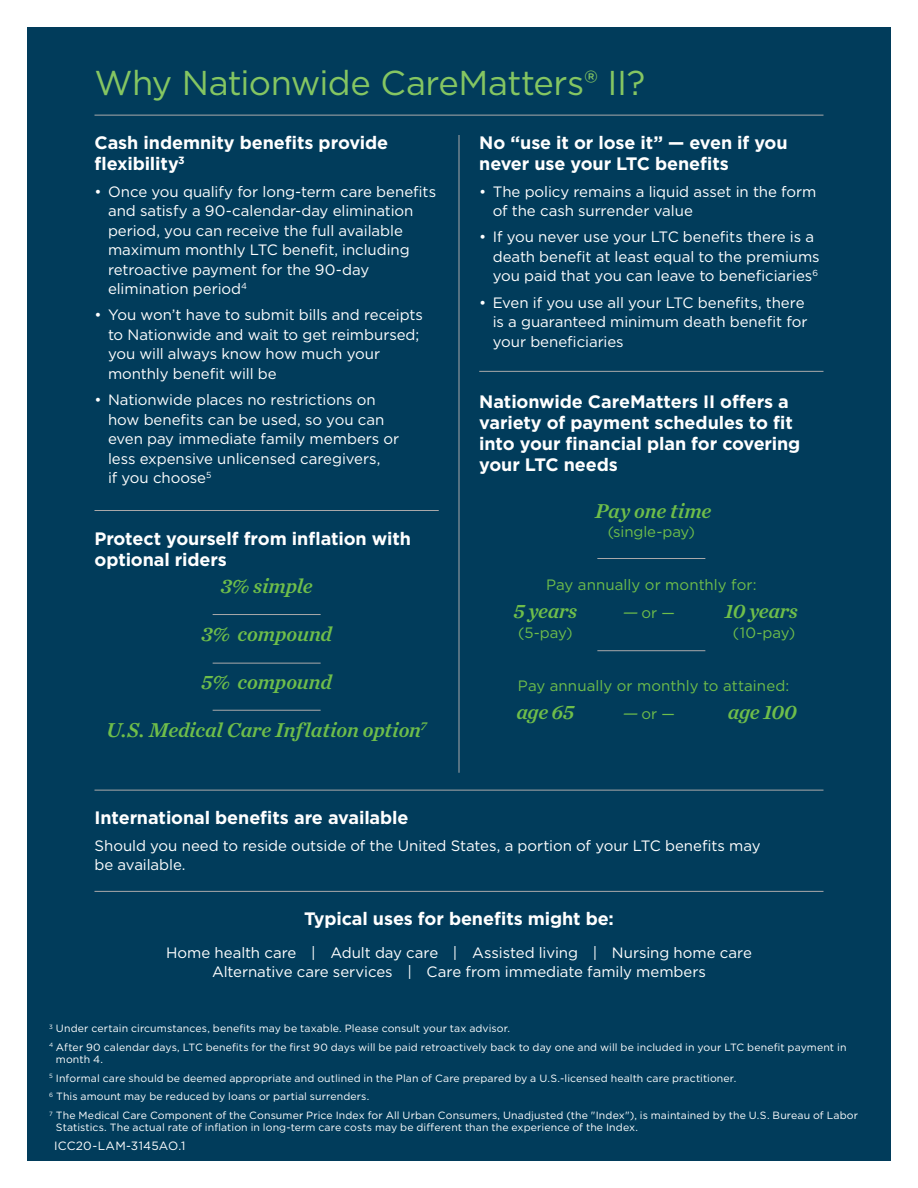
<style>
.page{position:relative;width:918px;height:1188px;background:#fff}
.page>*{position:absolute;margin:0;border:0;box-sizing:border-box;transform-origin:0 0}
.h2_CM_Heads{font:34.5px "Gotham";letter-spacing:-.015em;color:#85c662}
.h3_CM_Subs{font:italic 21px "Chronicle Text G1 Semi";letter-spacing:-.01em;color:#6fbe4a}
.h3_CM_Subs-2{font:700 18px/21px "Gotham";letter-spacing:-.005em;color:#fff}
.CM_Body{font:15px/19.5px "Gotham";letter-spacing:-.005em;color:#fff}
.CM_Bullets{font:15px "Gotham";letter-spacing:-.005em;color:#fff}
.h3_CM_Subs-3{font:15px "Gotham";color:#6fbe4a}
.CM_Body-2{font:12px "Gotham";letter-spacing:.015em;color:#fff}
.CM_Body-3{font:10.5px/12px "Gotham";letter-spacing:.01em;color:#fff}
.s1{font-family:"Chronicle Text G1 Semi";font-style:italic;font-size:19.5px}
</style>
<div class="page">
<div style="left:27px;top:27px;width:864px;height:1134px;background:#013c5b"></div>
<hr style="left:597px;top:650px;width:108px;height:1px;background:#aaa9aa">
<hr style="left:597px;top:558px;width:108px;height:1px;background:#aaa9aa">
<hr style="left:213px;top:614px;width:108px;height:1px;background:#aaa9aa">
<hr style="left:213px;top:663px;width:108px;height:1px;background:#aaa9aa">
<hr style="left:213px;top:710px;width:108px;height:1px;background:#aaa9aa">
<hr style="left:94px;top:510px;width:345px;height:1px;background:#aaa9aa">
<hr style="left:94px;top:790px;width:730px;height:1px;background:#aaa9aa">
<hr style="left:94px;top:891px;width:730px;height:1px;background:#aaa9aa">
<hr style="left:94px;top:115px;width:730px;height:1px;background:#aaa9aa">
<hr style="left:479px;top:371px;width:344px;height:1px;background:#aaa9aa">
<hr style="left:459px;top:135px;width:1px;height:638px;background:#aaa9aa">
<h2 class="h2_CM_Heads" style="left:94px;top:61px;width:552px">Why Nationwide CareMatters® II?</h2>
<h3 class="h3_CM_Subs-2" style="left:94px;top:132px;width:295px">Cash indemnity benefits provide flexibility<sup>3</sup></h3>
<p class="CM_Body" style="left:108px;top:181px;width:330px;text-indent:-14px">• Once you qualify for long-term care benefits and satisfy a 90-calendar-day elimination period, you can receive the full available maximum monthly LTC benefit, including retroactive payment for the 90-day elimination period<sup>4</sup></p>
<p class="CM_Body" style="left:108px;top:305px;width:317px;text-indent:-14px">• You won’t have to submit bills and receipts to Nationwide and wait to get reimbursed; you will always know how much your monthly benefit will be</p>
<p class="CM_Body" style="left:108px;top:390px;width:293px;text-indent:-14px">• Nationwide places no restrictions on how benefits can be used, so you can even pay immediate family members or less expensive unlicensed caregivers,<br>if you choose<sup>5</sup></p>
<h3 class="h3_CM_Subs-2" style="left:479px;top:132px;width:310px">No “use it or lose it” — even if you never use your LTC benefits</h3>
<p class="CM_Body" style="left:493px;top:181px;width:325px;text-indent:-14px">• The policy remains a liquid asset in the form of the cash surrender value</p>
<p class="CM_Body" style="left:493px;top:227px;width:329px;text-indent:-14px">• If you never use your LTC benefits there is a death benefit at least equal to the premiums you paid that you can leave to beneficiaries<sup>6</sup></p>
<p class="CM_Body" style="left:493px;top:292px;width:316px;text-indent:-14px">• Even if you use all your LTC benefits, there is a guaranteed minimum death benefit for your beneficiaries</p>
<h3 class="h3_CM_Subs-2" style="left:479px;top:391px;width:323px">Nationwide CareMatters II offers a variety of payment schedules to fit into your financial plan for covering your LTC needs</h3>
<h3 class="h3_CM_Subs" style="left:595px;top:494px;width:118px">Pay one time</h3>
<h3 class="h3_CM_Subs-3" style="left:608px;top:522px;width:89px">(single-pay)</h3>
<h3 class="h3_CM_Subs-3" style="left:546px;top:575px;width:212px">Pay annually or monthly for:</h3>
<h3 class="h3_CM_Subs" style="left:513px;top:595px;width:65px">5 years</h3>
<h3 class="h3_CM_Subs-3" style="left:623px;top:603px;width:54px"><span class="s1">—</span> or —</h3>
<h3 class="h3_CM_Subs" style="left:725px;top:595px;width:75px">10 years</h3>
<h3 class="h3_CM_Subs-3" style="left:518px;top:623px;width:56px">(5-pay)</h3>
<h3 class="h3_CM_Subs-3" style="left:733px;top:623px;width:64px">(10-pay)</h3>
<h3 class="h3_CM_Subs-3" style="left:518px;top:676px;width:273px">Pay annually or monthly to attained:</h3>
<h3 class="h3_CM_Subs" style="left:516px;top:695px;width:59px">age 65</h3>
<h3 class="h3_CM_Subs-3" style="left:623px;top:704px;width:54px"><span class="s1">—</span> or —</h3>
<h3 class="h3_CM_Subs" style="left:728px;top:695px;width:70px">age 100</h3>
<h3 class="h3_CM_Subs-2" style="left:94px;top:528px;width:318px">Protect yourself from inflation with optional riders</h3>
<p class="h3_CM_Subs" style="left:221px;top:570px;width:94px">3% simple</p>
<p class="h3_CM_Subs" style="left:201px;top:618px;width:133px">3% compound</p>
<p class="h3_CM_Subs" style="left:201px;top:666px;width:132px">5% compound</p>
<p class="h3_CM_Subs" style="left:106px;top:714px;width:322px">U.S. Medical Care Inflation option<sup>7</sup></p>
<h3 class="h3_CM_Subs-2" style="left:94px;top:807px;width:316px">International benefits are available</h3>
<p class="CM_Body" style="left:94px;top:835px;width:668px">Should you need to reside outside of the United States, a portion of your LTC benefits may be available.</p>
<h3 class="h3_CM_Subs-2" style="left:304px;top:908px;width:311px">Typical uses for benefits might be:</h3>
<p class="CM_Bullets" style="left:166px;top:943px;width:587px">Home health care | Adult day care | Assisted living | Nursing home care</p>
<p class="CM_Bullets" style="left:212px;top:962px;width:495px">Alternative care services | Care from immediate family members</p>
<p class="CM_Body-3" style="left:49px;top:1022px;width:462px"><sup>3</sup> Under certain circumstances, benefits may be taxable. Please consult your tax advisor.</p>
<p class="CM_Body-3" style="left:56px;top:1041px;width:792px;text-indent:-7px"><sup>4</sup> After 90 calendar days, LTC benefits for the first 90 days will be paid retroactively back to day one and will be included in your LTC benefit payment in month 4.</p>
<p class="CM_Body-3" style="left:49px;top:1072px;width:689px"><sup>5</sup> Informal care should be deemed appropriate and outlined in the Plan of Care prepared by a U.S.-licensed health care practitioner.</p>
<p class="CM_Body-3" style="left:49px;top:1090px;width:322px"><sup>6</sup> This amount may be reduced by loans or partial surrenders.</p>
<p class="CM_Body-3" style="left:56px;top:1109px;width:804px;text-indent:-7px"><sup>7</sup> The Medical Care Component of the Consumer Price Index for All Urban Consumers, Unadjusted (the "Index"), is maintained by the U.S. Bureau of Labor<br>Statistics. The actual rate of inflation in long-term care costs may be different than the experience of the Index.</p>
<p class="CM_Body-2" style="left:54px;top:1138px;width:133px">ICC20-LAM-3145AO.1</p>
</div>
